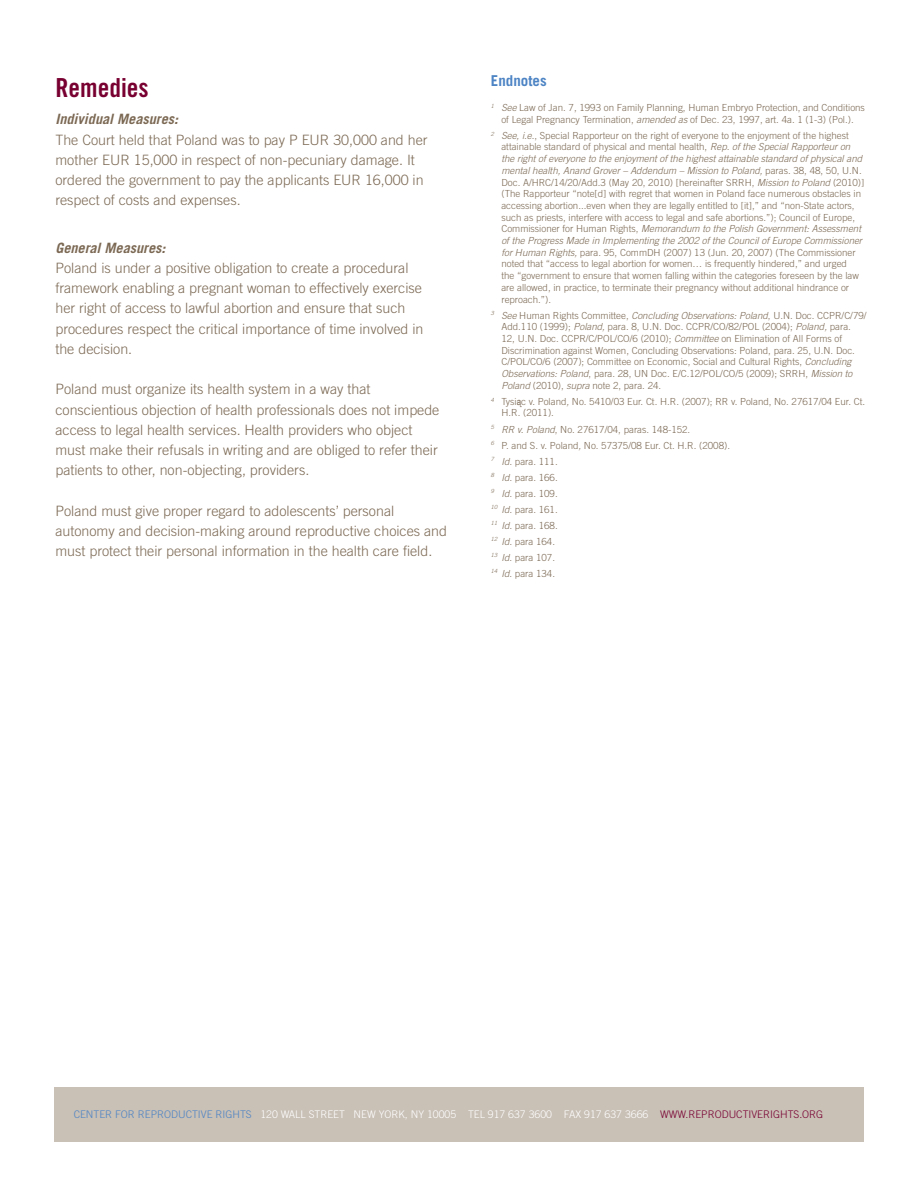
<style>
.page{position:relative;width:918px;height:1188px;background:#fff}
.page>*{position:absolute;margin:0;border:0;box-sizing:border-box;transform-origin:0 0}
.t1{font:26.25px "Trade Gothic Bold Cond Twenty";color:#780031}
.t2{font:700 15px "Trade Gothic";color:#4d84c4}
.t3{font:300 14.25px/20.2px "Trade Gothic";color:#7c6954}
.t4{font:italic 700 14.25px "Trade Gothic";color:#7c6954}
.t5{font:300 10.5px "Trade Gothic";color:#fff}
.t6{font:300 9.75px/11.7px "Trade Gothic";color:#7c6954}
.s1{font-style:italic}
.s2{font-family:"Arial Narrow";font-weight:400}
.s3{color:#4d84c4}
.s4{color:#780031}
</style>
<div class="page">
<div style="left:54px;top:1087px;width:810px;height:55px;background:#c9c0b6"></div>
<h1 class="t1" style="left:55px;top:72px;width:95px">Remedies</h1>
<h3 class="t4" style="left:55px;top:110px;width:124px">Individual Measures:</h3>
<h3 class="t3" style="left:55px;top:129px;width:374px">The Court held that Poland was to pay P EUR 30,000 and her mother EUR 15,000 in respect of non-pecuniary damage. It ordered the government to pay the applicants EUR 16,000 in respect of costs and expenses.</h3>
<h3 class="t4" style="left:55px;top:239px;width:112px">General Measures:</h3>
<p class="t3" style="left:55px;top:257px;width:370px">Poland is under a positive obligation to create a procedural framework enabling a pregnant woman to effectively exercise her right of access to lawful abortion and ensure that such procedures respect the critical importance of time involved in the decision.</p>
<p class="t3" style="left:55px;top:379px;width:386px">Poland must organize its health system in a way that conscientious objection of health professionals does not impede access to legal health services. Health providers who object must make their refusals in writing and are obliged to refer their patients to other, non-objecting, providers.</p>
<h3 class="t3" style="left:55px;top:500px;width:393px">Poland must give proper regard to adolescents’ personal autonomy and decision-making around reproductive choices and must protect their personal information in the health care field.</h3>
<h2 class="t2" style="left:491px;top:71px;width:57px">Endnotes</h2>
<p class="t6" style="left:491px;top:102px;width:376px;text-align:center"><sup>1</sup> <span class="s1">See</span> Law of Jan. 7, 1993 on Family Planning, Human Embryo Protection, and Conditions of Legal Pregnancy Termination, <span class="s1">amended as</span> of Dec. 23, 1997, art. 4a. 1 (1-3) (Pol.).</p>
<p class="t6" style="left:501px;top:129px;width:365px;text-indent:-11px"><sup>2</sup> <span class="s1">See, i.e</span>., Special Rapporteur on the right of everyone to the enjoyment of the highest attainable standard of physical and mental health, <span class="s1">Rep. of the Special Rapporteur on the right of everyone to the enjoyment of the highest attainable standard of physical and mental health, Anand Grover – Addendum – Mission to Poland,</span> paras. 38, 48, 50, U.N.<br>Doc. A/HRC/14/20/Add.3 (May 20, 2010) [hereinafter SRRH, <span class="s1">Mission to Poland</span> (2010)] (The Rapporteur “note[d] with regret that women in Poland face numerous obstacles in accessing abortion...even when they are legally entitled to [it],” and “non-State actors, such as priests, interfere with access to legal and safe abortions.”); Council of Europe, Commissioner for Human Rights, <span class="s1">Memorandum to the Polish Government: Assessment of the Progress Made in Implementing the 2002 of the Council of Europe Commissioner for Human Rights,</span> para. 95, CommDH (2007) 13 (Jun. 20, 2007) (The Commissioner noted that “access to legal abortion for women… is frequently hindered,” and urged<br>the “government to ensure that women falling within the categories foreseen by the law are allowed, in practice, to terminate their pregnancy without additional hindrance or reproach.”).</p>
<p class="t6" style="left:501px;top:309px;width:367px;text-indent:-11px"><sup>3</sup> <span class="s1">See</span> Human Rights Committee, <span class="s1">Concluding Observations: Poland</span>, U.N. Doc. CCPR/C/79/ Add.110 (1999); <span class="s1">Poland,</span> para. 8, U.N. Doc. CCPR/CO/82/POL (2004); <span class="s1">Poland,</span> para.<br>12, U.N. Doc. CCPR/C/POL/CO/6 (2010); <span class="s1">Committee</span> on Elimination of All Forms of Discrimination against Women, Concluding Observations: Poland, para. 25, U.N. Doc.<br>C/POL/CO/6 (2007); Committee on Economic, Social and Cultural Rights, <span class="s1">Concluding Observations: Poland</span>, para. 28, UN Doc. E/C.12/POL/CO/5 (2009); SRRH, <span class="s1">Mission to Poland</span> (2010), <span class="s1">supra</span> note 2, para. 24.</p>
<p class="t6" style="left:501px;top:395px;width:365px;text-indent:-11px"><sup>4</sup> Tysi<span class="s2">ą</span>c v. Poland<span class="s1">,</span> No. 5410/03 Eur. Ct. H.R. (2007); RR v. Poland, No. 27617/04 Eur. Ct.<br>H.R. (2011).</p>
<p class="t6" style="left:491px;top:421px;width:241px;line-height:16px"><sup>5</sup> <span class="s1">RR v. Poland</span>, No. 27617/04, paras. 148-152.<br><sup>6</sup> P. and S. v. Poland<span class="s1">,</span> No. 57375/08 Eur. Ct. H.R. (2008).<br><sup>7</sup> <span class="s1">Id.</span> para. 111.<br><sup>8</sup> <span class="s1">Id.</span> para. 166.<br><sup>9</sup> <span class="s1">Id.</span> para. 109.<br><sup>10</sup> <span class="s1">Id.</span> para. 161.<br><sup>11</sup> <span class="s1">Id.</span> para. 168.<br><sup>12</sup> <span class="s1">Id.</span> para 164.<br><sup>13</sup> <span class="s1">Id</span>. para 107.<br><sup>14</sup> <span class="s1">Id</span>. para 134.</p>
<p class="t5" style="left:74px;top:1108px;width:751px"><span class="s3">CENTER FOR REPRODUCTIVE RIGHTS</span> 120 WALL STREET NEW YORK, NY 10005 TEL 917 637 3600 FAX 917 637 3666 <span class="s4">WWW.REPRODUCTIVERIGHTS.ORG</span></p>
</div>
